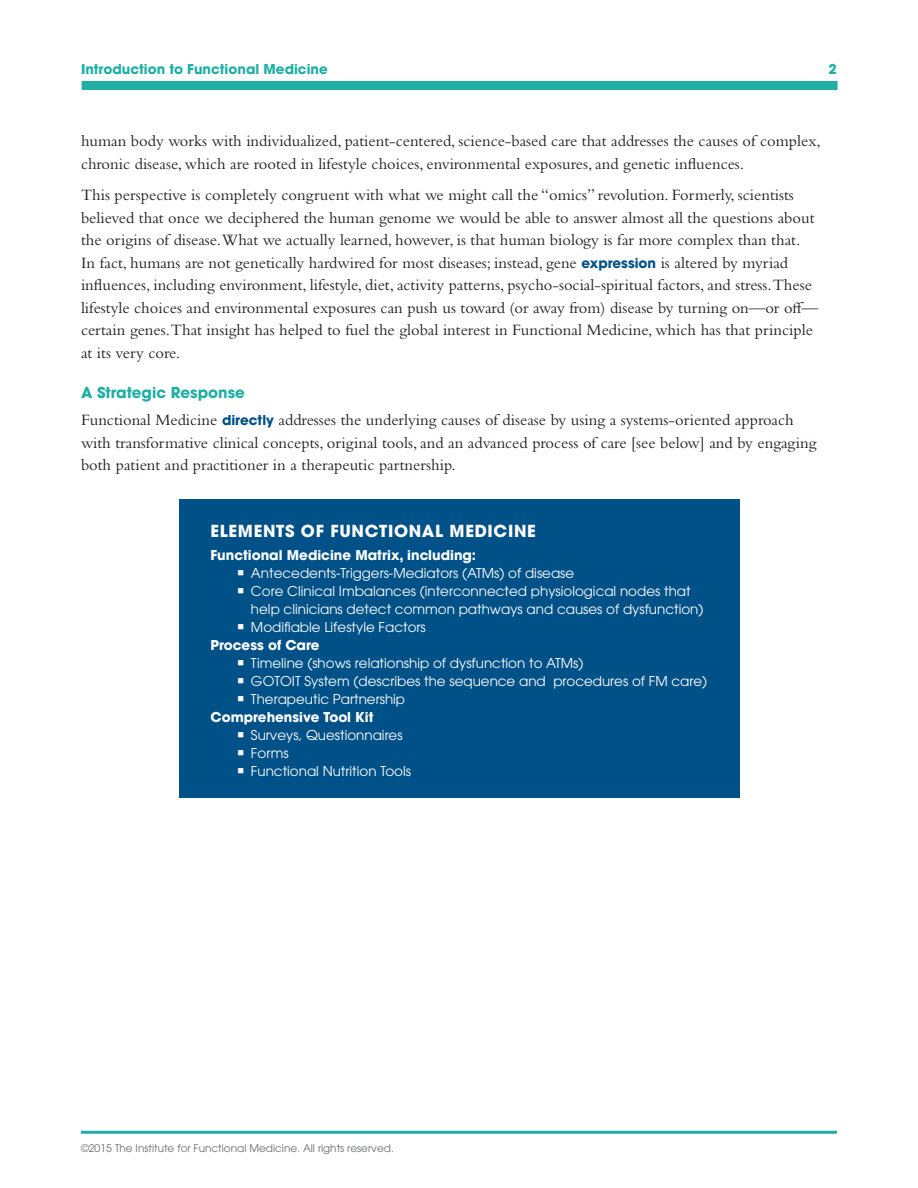
<style>
.page{position:relative;width:918px;height:1188px;background:#fff}
.page>*{position:absolute;margin:0;border:0;box-sizing:border-box;transform-origin:0 0}
.body{font:16.5px/22.5px "Bembo Std";color:#231f20}
.body-2{font:700 16.5px "ITC Avant Garde Std";letter-spacing:.04em;color:#fff}
.subhead_2{font:700 15px "ITC Avant Garde Std";color:#1fafa4}
.body_bullet{font:13.5px/18px "ITC Avant Garde Std";color:#fff}
.body-3{font:700 13.5px "ITC Avant Garde Std";color:#fff}
.t1{font:700 13.5px "ITC Avant Garde Std";color:#1fafa4}
.t2{font:10.5px "ITC Avant Garde Std";color:#6c6d70}
.s1{font-family:"ITC Avant Garde Std";font-weight:700;font-size:13.5px;color:#005187}
</style>
<div class="page">
<hr style="left:81px;top:1131px;width:756px;height:3px;background:#1fafa4">
<div style="left:82px;top:81px;width:756px;height:9px;background:#1fafa4"></div>
<div style="left:179px;top:500px;width:560px;height:298px;background:#005187"></div>
<p class="t1" style="left:81px;top:60px;width:248px">Introduction to Functional Medicine</p>
<p class="t1" style="left:829px;top:60px;width:10px">2</p>
<p class="body" style="left:81px;top:129px;width:741px">human body works with individualized, patient-centered, science-based care that addresses the causes of complex, chronic disease, which are rooted in lifestyle choices, environmental exposures, and genetic influences.</p>
<p class="body" style="left:81px;top:183px;width:739px">This perspective is completely congruent with what we might call the “omics” revolution. Formerly, scientists believed that once we deciphered the human genome we would be able to answer almost all the questions about the origins of disease.What we actually learned, however, is that human biology is far more complex than that.<br>In fact, humans are not genetically hardwired for most diseases; instead, gene <span class="s1">expression</span> is altered by myriad influences, including environment, lifestyle, diet, activity patterns, psycho-social-spiritual factors, and stress.These lifestyle choices and environmental exposures can push us toward (or away from) disease by turning on—or off— certain genes.That insight has helped to fuel the global interest in Functional Medicine, which has that principle at its very core.</p>
<p class="subhead_2" style="left:81px;top:383px;width:165px">A Strategic Response</p>
<p class="body" style="left:81px;top:408px;width:737px">Functional Medicine <span class="s1">directly</span> addresses the underlying causes of disease by using a systems-oriented approach with transformative clinical concepts, original tools, and an advanced process of care [see below] and by engaging both patient and practitioner in a therapeutic partnership.</p>
<p class="body-2" style="left:210px;top:520px;width:327px">ELEMENTS OF FUNCTIONAL MEDICINE</p>
<p class="body-3" style="left:210px;top:546px;width:267px">Functional Medicine Matrix, including:</p>
<p class="body_bullet" style="left:237px;top:563px;width:338px">■ Antecedents-Triggers-Mediators (ATMs) of disease</p>
<p class="body_bullet" style="left:251px;top:581px;width:454px;text-indent:-14px">■ Core Clinical Imbalances (interconnected physiological nodes that help clinicians detect common pathways and causes of dysfunction)</p>
<p class="body_bullet" style="left:237px;top:617px;width:190px">■ Modifiable Lifestyle Factors</p>
<p class="body-3" style="left:210px;top:636px;width:111px">Process of Care</p>
<p class="body_bullet" style="left:237px;top:653px;width:348px">■ Timeline (shows relationship of dysfunction to ATMs)</p>
<p class="body_bullet" style="left:237px;top:671px;width:471px">■ GOTOIT System (describes the sequence and procedures of FM care)</p>
<p class="body_bullet" style="left:237px;top:689px;width:169px">■ Therapeutic Partnership</p>
<p class="body-3" style="left:210px;top:708px;width:165px">Comprehensive Tool Kit</p>
<p class="body_bullet" style="left:237px;top:725px;width:167px">■ Surveys, Questionnaires</p>
<p class="body_bullet" style="left:237px;top:743px;width:53px">■ Forms</p>
<p class="body_bullet" style="left:237px;top:761px;width:175px">■ Functional Nutrition Tools</p>
<p class="t2" style="left:81px;top:1142px;width:314px">©2015 The Institute for Functional Medicine. All rights reserved.</p>
</div>
